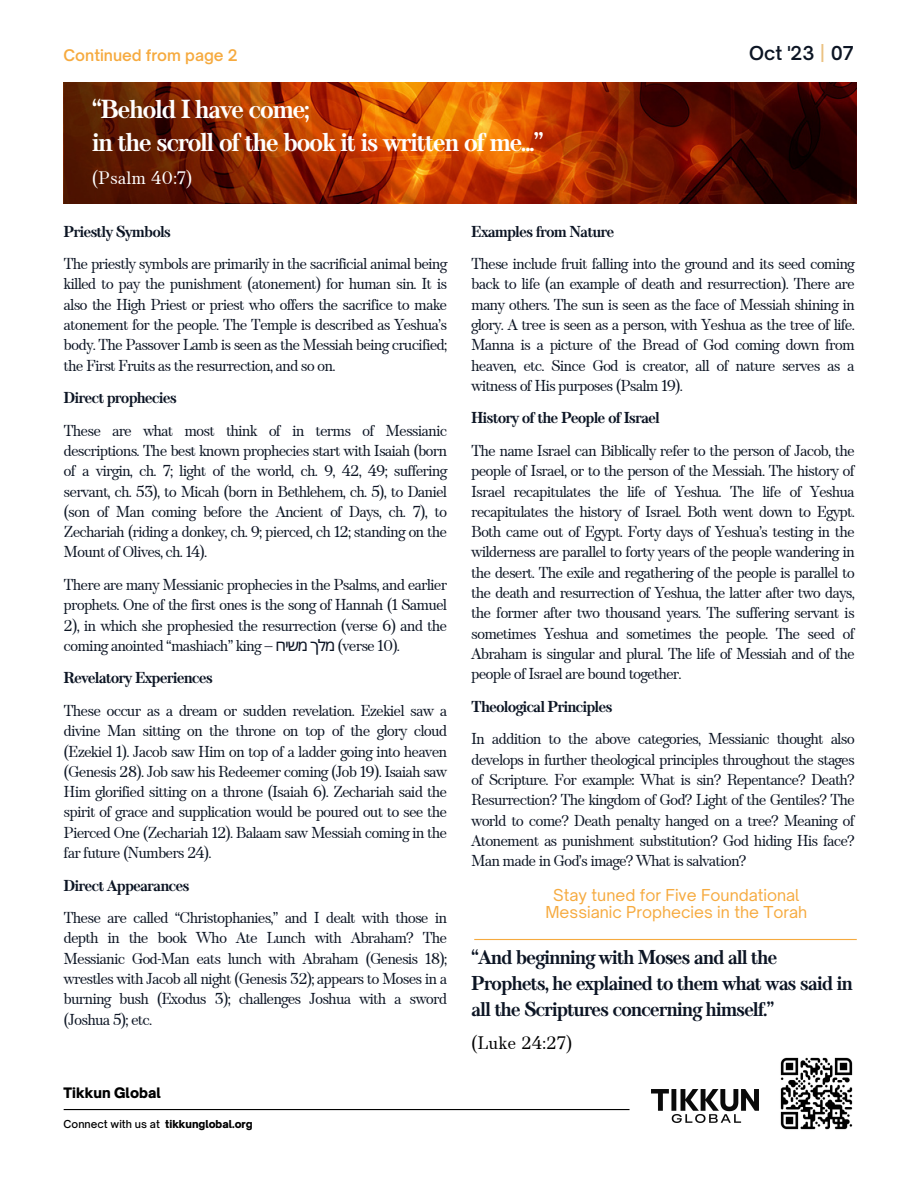
<style>
.page{position:relative;width:918px;height:1188px;background:#fff}
.page>*{position:absolute;margin:0;border:0;box-sizing:border-box;transform-origin:0 0}
.t1{font:700 25.95px "TT Barrels";letter-spacing:-.06em;color:#fff}
.t2{font:700 19.95px/25.8px "TT Barrels";letter-spacing:-.06em;color:#0c1524}
.t3{font:600 18.3px "Open Sauce One";color:#0c1524}
.t4{font:18px "TT Barrels";color:#fff}
.t5{font:18px "TT Barrels";color:#000}
.t6{font:15.75px/20.2px "TT Barrels";letter-spacing:-.06em;color:#0c1524;text-align:justify}
.t7{font:700 15.75px "TT Barrels";letter-spacing:-.06em;color:#0c1524}
.t8{font:15.75px/16.8px "Open Sauce One";color:#f6aa3f;text-align:center}
.t9{font:600 15.3px "Open Sauce One";color:#f6aa3f}
.t10{font:900 13.8px "Open Sauce One";color:#000}
.t11{font:900 10.5px "Open Sauce One";color:#000}
.t12{font:500 10.5px "Open Sauce One";color:#000}
.s1{color:#ebc283}
.s2{font-family:"Noto Sans Hebrew"}
</style>
<div class="page">
<img style="left:64px;top:82px;width:793px;height:122px">
<hr style="left:474px;top:939px;width:383px;height:1px;background:#f6aa3f">
<img style="left:651px;top:1089px;width:107px;height:33px">
<hr style="left:64px;top:1109px;width:566px;height:1px;background:#000">
<svg style="left:780px;top:1057px;width:73px;height:73px"></svg>
<p class="t9" style="left:64px;top:46px;width:176px">Continued from page 2</p>
<p class="t3" style="left:749px;top:42px;width:106px">Oct '23 <span class="s1">|</span> 07</p>
<p class="t1" style="left:92px;top:94px;width:220px">“Behold I have come;</p>
<p class="t1" style="left:92px;top:127px;width:453px">in the scroll of the book it is written of me...”</p>
<p class="t4" style="left:92px;top:167px;width:102px">(Psalm 40:7)</p>
<p class="t7" style="left:64px;top:222px;width:109px">Priestly Symbols</p>
<p class="t6" style="left:64px;top:255px;width:385px">The priestly symbols are primarily in the sacrificial animal being killed to pay the punishment (atonement) for human sin. It is also the High Priest or priest who offers the sacrifice to make atonement for the people. The Temple is described as Yeshua’s body. The Passover Lamb is seen as the Messiah being crucified; the First Fruits as the resurrection, and so on.</p>
<p class="t7" style="left:64px;top:389px;width:115px">Direct prophecies</p>
<p class="t6" style="left:64px;top:421px;width:385px">These are what most think of in terms of Messianic descriptions. The best known prophecies start with Isaiah (born of a virgin, ch. 7; light of the world, ch. 9, 42, 49; suffering servant, ch. 53), to Micah (born in Bethlehem, ch. 5), to Daniel (son of Man coming before the Ancient of Days, ch. 7), to Zechariah (riding a donkey, ch. 9; pierced, ch 12; standing on the Mount of Olives, ch. 14).</p>
<p class="t6" style="left:64px;top:575px;width:385px">There are many Messianic prophecies in the Psalms, and earlier prophets. One of the first ones is the song of Hannah (1 Samuel 2), in which she prophesied the resurrection (verse 6) and the coming anointed “mashiach” king – <span class="s2">ח שי מ מלך</span> )verse 10).</p>
<p class="t7" style="left:64px;top:669px;width:151px">Revelatory Experiences</p>
<p class="t6" style="left:64px;top:701px;width:385px">These occur as a dream or sudden revelation. Ezekiel saw a divine Man sitting on the throne on top of the glory cloud (Ezekiel 1). Jacob saw Him on top of a ladder going into heaven (Genesis 28). Job saw his Redeemer coming (Job 19). Isaiah saw Him glorified sitting on a throne (Isaiah 6). Zechariah said the spirit of grace and supplication would be poured out to see the Pierced One (Zechariah 12). Balaam saw Messiah coming in the far future (Numbers 24).</p>
<p class="t7" style="left:64px;top:876px;width:127px">Direct Appearances</p>
<p class="t6" style="left:64px;top:909px;width:385px">These are called “Christophanies,” and I dealt with those in depth in the book Who Ate Lunch with Abraham? The Messianic God-Man eats lunch with Abraham (Genesis 18); wrestles with Jacob all night (Genesis 32); appears to Moses in a burning bush (Exodus 3); challenges Joshua with a sword (Joshua 5); etc.</p>
<p class="t10" style="left:64px;top:1084px;width:99px">Tikkun Global</p>
<p class="t12" style="left:64px;top:1118px;width:98px">Connect with us at</p>
<p class="t11" style="left:165px;top:1118px;width:89px">tikkunglobal.org</p>
<p class="t7" style="left:471px;top:222px;width:145px">Examples from Nature</p>
<p class="t6" style="left:471px;top:255px;width:385px">These include fruit falling into the ground and its seed coming back to life (an example of death and resurrection). There are many others. The sun is seen as the face of Messiah shining in glory. A tree is seen as a person, with Yeshua as the tree of life.<br>Manna is a picture of the Bread of God coming down from heaven, etc. Since God is creator, all of nature serves as a witness of His purposes (Psalm 19).</p>
<p class="t7" style="left:471px;top:409px;width:190px">History of the People of Israel</p>
<p class="t6" style="left:471px;top:441px;width:385px">The name Israel can Biblically refer to the person of Jacob, the people of Israel, or to the person of the Messiah. The history of Israel recapitulates the life of Yeshua. The life of Yeshua recapitulates the history of Israel. Both went down to Egypt.<br>Both came out of Egypt. Forty days of Yeshua’s testing in the wilderness are parallel to forty years of the people wandering in the desert. The exile and regathering of the people is parallel to the death and resurrection of Yeshua, the latter after two days, the former after two thousand years. The suffering servant is sometimes Yeshua and sometimes the people. The seed of Abraham is singular and plural. The life of Messiah and of the people of Israel are bound together.</p>
<p class="t7" style="left:471px;top:698px;width:143px">Theological Principles</p>
<p class="t6" style="left:471px;top:730px;width:385px">In addition to the above categories, Messianic thought also develops in further theological principles throughout the stages of Scripture. For example: What is sin? Repentance? Death?<br>Resurrection? The kingdom of God? Light of the Gentiles? The world to come? Death penalty hanged on a tree? Meaning of Atonement as punishment substitution? God hiding His face?<br>Man made in God’s image? What is salvation?</p>
<p class="t8" style="left:545px;top:887px;width:263px">Stay tuned for Five Foundational<br>Messianic Prophecies in the Torah</p>
<p class="t2" style="left:471px;top:946px;width:383px">“And beginning with Moses and all the<br>Prophets, he explained to them what was said in all the Scriptures concerning himself.”</p>
<p class="t5" style="left:471px;top:1032px;width:103px">(Luke 24:27)</p>
</div>
